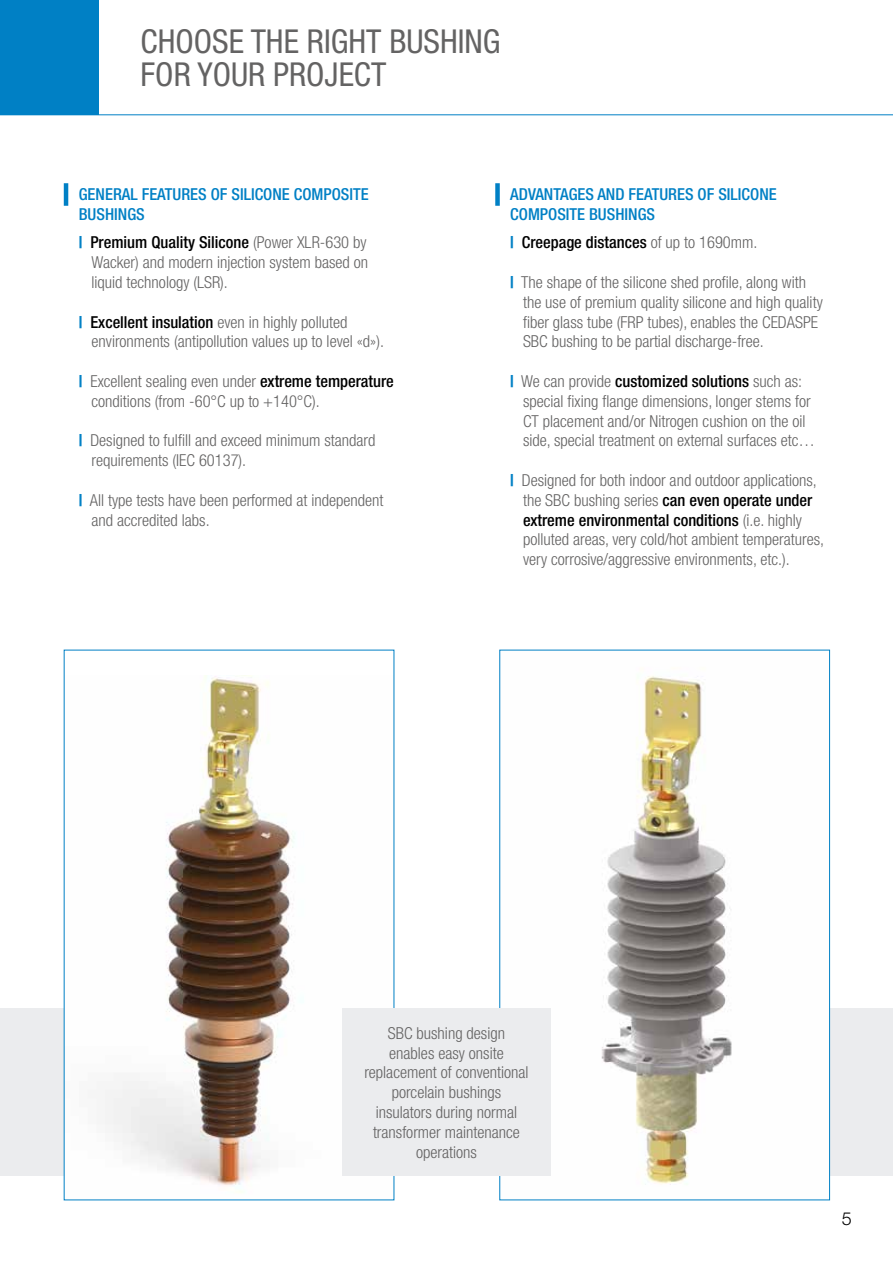
<style>
.page{position:relative;width:893px;height:1263px;background:#fff}
.page>*{position:absolute;margin:0;border:0;box-sizing:border-box;transform-origin:0 0}
.t1{font:condensed 33px/33px "Helvetica Neue LT Std";color:#646363}
.t2{font:300 18px "Helvetica Neue LT Std";color:#000}
.t3{font:300 condensed 16.5px/19.8px "Helvetica Neue LT Std";color:#646363}
.t4{font:500 condensed 16.5px/19.8px "Helvetica Neue LT Std";color:#0080c5}
.t5{font:500 condensed 16.5px "Helvetica Neue LT Std";color:#000}
.s1{font-weight:700;color:#0080c5}
.s2{font-weight:500;color:#000}
.s3{font-weight:300;color:#646363}
</style>
<div class="page">
<div style="left:551px;top:1008px;width:342px;height:168px;background:#ebecee"></div>
<div style="left:0;top:1008px;width:342px;height:168px;background:#ebecee"></div>
<img style="left:66px;top:675px;width:276px;height:518px">
<img style="left:551px;top:676px;width:277px;height:509px">
<div style="left:342px;top:1008px;width:209px;height:168px;background:#ebecee"></div>
<hr style="left:64px;top:183px;width:4px;height:23px;background:#0080c5">
<div style="left:495px;top:183px;width:5px;height:23px;background:#0080c5"></div>
<hr style="left:0;top:114px;width:893px;height:1px;background:#0080c5">
<div style="left:0;top:0;width:98px;height:115px;background:#0080c5"></div>
<h1 class="t1" style="left:141px;top:24px;width:361px">CHOOSE THE RIGHT BUSHING<br>FOR YOUR PROJECT</h1>
<p class="t4" style="left:79px;top:184px;width:291px">GENERAL FEATURES OF SILICONE COMPOSITE<br>BUSHINGS</p>
<p class="t3" style="left:92px;top:233px;width:278px;text-align:justify;text-indent:-13px"><span class="s1">|</span> <span class="s2">Premium Quality Silicone</span> (Power XLR-630 by Wacker) and modern injection system based on liquid technology (LSR).</p>
<p class="t3" style="left:92px;top:312px;width:294px;text-indent:-13px"><span class="s1">|</span> <span class="s2">Excellent insulation</span> even in highly polluted environments (antipollution values up to level «d»).</p>
<p class="t3" style="left:92px;top:371px;width:304px;text-indent:-13px"><span class="s1">|</span> Excellent sealing even under <span class="s2">extreme temperature </span>conditions (from -60°C up to +140°C).</p>
<p class="t3" style="left:92px;top:431px;width:285px;text-indent:-13px"><span class="s1">|</span> Designed to fulfill and exceed minimum standard requirements (IEC 60137).</p>
<p class="t3" style="left:92px;top:490px;width:293px;text-indent:-13px"><span class="s1">|</span> All type tests have been performed at independent and accredited labs.</p>
<p class="t4" style="left:510px;top:184px;width:268px">ADVANTAGES AND FEATURES OF SILICONE<br>COMPOSITE BUSHINGS</p>
<p class="t5" style="left:510px;top:233px;width:249px"><span class="s1">|</span> Creepage distances <span class="s3">of up to 1690mm.</span></p>
<p class="t3" style="left:523px;top:272px;width:301px;text-indent:-13px"><span class="s1">|</span> The shape of the silicone shed profile, along with the use of premium quality silicone and high quality fiber glass tube (FRP tubes), enables the CEDASPE SBC bushing to be partial discharge-free.</p>
<p class="t3" style="left:523px;top:371px;width:293px;text-indent:-13px"><span class="s1">|</span> We can provide <span class="s2">customized solutions</span> such as: special fixing flange dimensions, longer stems for CT placement and/or Nitrogen cushion on the oil side, special treatment on external surfaces etc…</p>
<p class="t3" style="left:523px;top:470px;width:303px;text-indent:-13px"><span class="s1">|</span> Designed for both indoor and outdoor applications, the SBC bushing series <span class="s2">can even operate under extreme environmental conditions</span> (i.e. highly polluted areas, very cold/hot ambient temperatures, very corrosive/aggressive environments, etc.).</p>
<p class="t3" style="left:364px;top:1023px;width:166px;text-align:center">SBC bushing design enables easy onsite replacement of conventional porcelain bushings insulators during normal transformer maintenance operations</p>
<p class="t2" style="left:842px;top:1207px;width:12px">5</p>
</div>
